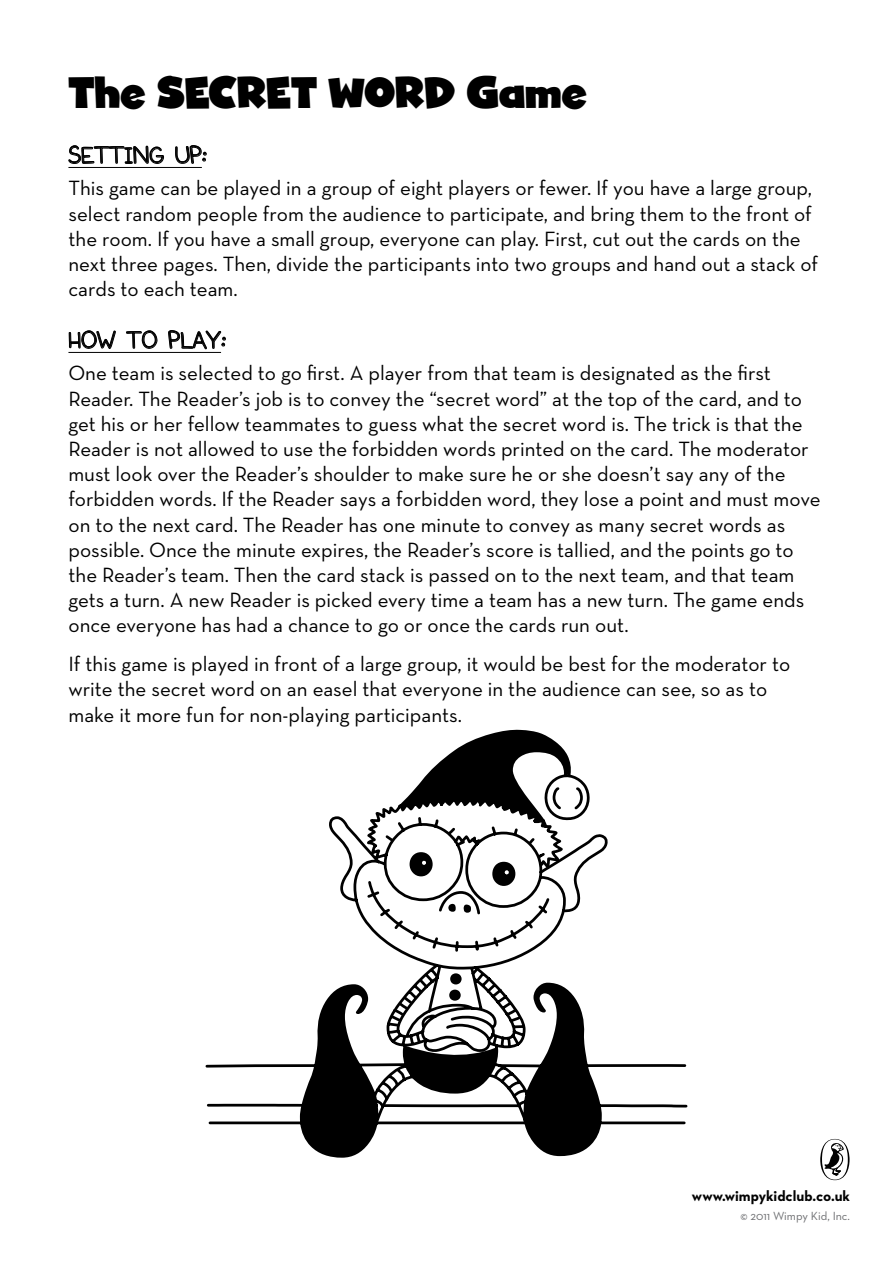
<style>
.page{position:relative;width:893px;height:1263px;background:#fff}
.page>*{position:absolute;margin:0;border:0;box-sizing:border-box;transform-origin:0 0}
.t1{font:45px "Ghost Kid AOE";color:#000}
.t2{font:21px/25.2px "Neutra Text";color:#000}
.t3{font:21px "Wimpy Kid Dialogue";color:#000}
.t4{font:700 15px "Neutra Text Exp";color:#000}
.t5{font:12px "Neutra Text";color:#6d6e71}
</style>
<div class="page">
<hr style="left:68px;top:167px;width:134px;height:1px;background:#000">
<hr style="left:68px;top:352px;width:153px;height:1px;background:#000">
<svg style="left:68px;top:145px;width:96px;height:19px"></svg>
<svg style="left:175px;top:145px;width:32px;height:19px"></svg>
<svg style="left:68px;top:330px;width:48px;height:19px"></svg>
<svg style="left:126px;top:330px;width:32px;height:19px"></svg>
<svg style="left:168px;top:330px;width:58px;height:20px"></svg>
<svg style="left:329px;top:729px;width:359px;height:396px"></svg>
<svg style="left:205px;top:832px;width:402px;height:326px"></svg>
<svg style="left:820px;top:1139px;width:30px;height:41px"></svg>
<h1 class="t1" style="left:68px;top:66px;width:520px">The SECRET WORD Game</h1>
<p class="t3" style="left:68px;top:137px;width:141px">SETTING UP:</p>
<p class="t2" style="left:68px;top:175px;width:751px">This game can be played in a group of eight players or fewer. If you have a large group, select random people from the audience to participate, and bring them to the front of the room. If you have a small group, everyone can play. First, cut out the cards on the next three pages. Then, divide the participants into two groups and hand out a stack of cards to each team.</p>
<p class="t3" style="left:68px;top:322px;width:160px">HOW TO PLAY:</p>
<p class="t2" style="left:68px;top:360px;width:754px">One team is selected to go first. A player from that team is designated as the first Reader. The Reader’s job is to convey the “secret word” at the top of the card, and to get his or her fellow teammates to guess what the secret word is. The trick is that the Reader is not allowed to use the forbidden words printed on the card. The moderator must look over the Reader’s shoulder to make sure he or she doesn’t say any of the forbidden words. If the Reader says a forbidden word, they lose a point and must move on to the next card. The Reader has one minute to convey as many secret words as possible. Once the minute expires, the Reader’s score is tallied, and the points go to the Reader’s team. Then the card stack is passed on to the next team, and that team gets a turn. A new Reader is picked every time a team has a new turn. The game ends once everyone has had a chance to go or once the cards run out.</p>
<p class="t2" style="left:68px;top:651px;width:723px">If this game is played in front of a large group, it would be best for the moderator to write the secret word on an easel that everyone in the audience can see, so as to make it more fun for non-playing participants.</p>
<p class="t4" style="left:692px;top:1186px;width:160px">www.wimpykidclub.co.uk</p>
<p class="t5" style="left:741px;top:1209px;width:111px">© 2011 Wimpy Kid, Inc.</p>
</div>
